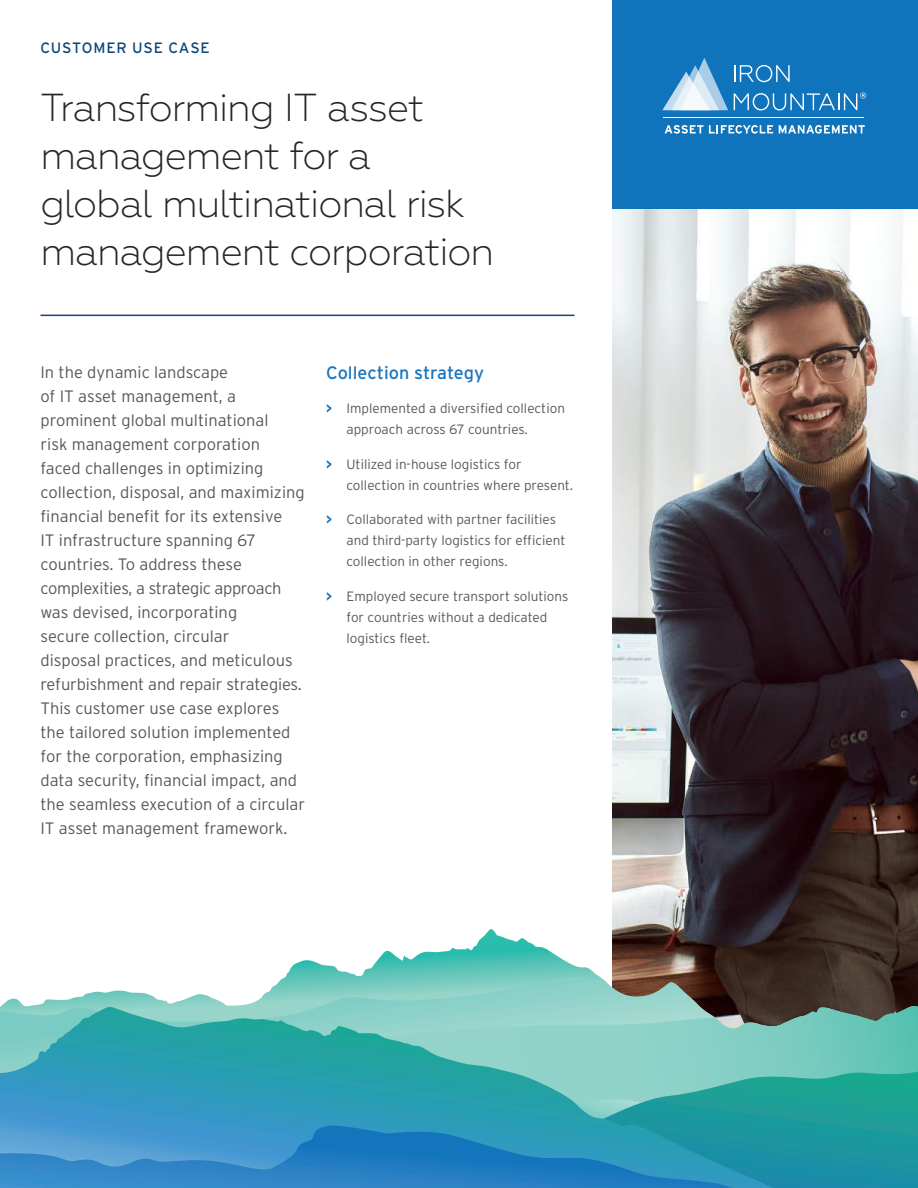
<style>
.page{position:relative;width:918px;height:1188px;background:#fff}
.page>*{position:absolute;margin:0;border:0;box-sizing:border-box;transform-origin:0 0}
.t1{font:300 39px/48px "Geometria";letter-spacing:-.025em;color:#262626}
.t2{font:18px "Interstate";color:#1b75bc}
.t3{font:300 16.5px/24px "Interstate";color:#57585a}
.t4{font:15px "Interstate";letter-spacing:.045em;color:#0d477c}
.t5{font:300 13.5px/21px "Interstate";color:#57585a}
.s1{font-weight:700;color:#1b75bc}
</style>
<div class="page">
<div style="left:612px;top:0;width:306px;height:1188px;background:#1074bc"></div>
<img style="left:612px;top:209px;width:306px;height:720px">
<svg style="left:662px;top:58px;width:66px;height:52px"></svg>
<svg style="left:734px;top:65px;width:56px;height:17px"></svg>
<svg style="left:734px;top:92px;width:132px;height:18px"></svg>
<svg style="left:665px;top:125px;width:108px;height:9px"></svg>
<svg style="left:779px;top:125px;width:86px;height:9px"></svg>
<hr style="left:663px;top:117px;width:201px;height:1px;background:#fff">
<svg style="left:285px;top:929px;width:633px;height:77px"></svg>
<svg style="left:0;top:977px;width:726px;height:30px"></svg>
<svg style="left:367px;top:1006px;width:551px;height:65px"></svg>
<svg style="left:774px;top:1071px;width:144px;height:117px"></svg>
<svg style="left:0;top:1007px;width:774px;height:181px"></svg>
<svg style="left:0;top:1126px;width:733px;height:62px"></svg>
<hr style="left:40px;top:315px;width:534px;height:1px;background:#0d477c">
<p class="t4" style="left:40px;top:39px;width:171px">CUSTOMER USE CASE</p>
<h1 class="t1" style="left:40px;top:83px;width:455px">Transforming IT asset management for a<br>global multinational risk management corporation</h1>
<p class="t3" style="left:40px;top:360px;width:266px">In the dynamic landscape<br>of IT asset management, a prominent global multinational<br>risk management corporation<br>faced challenges in optimizing collection, disposal, and maximizing financial benefit for its extensive<br>IT infrastructure spanning 67 countries. To address these complexities, a strategic approach was devised, incorporating<br>secure collection, circular<br>disposal practices, and meticulous refurbishment and repair strategies.<br>This customer use case explores the tailored solution implemented for the corporation, emphasizing data security, financial impact, and the seamless execution of a circular<br>IT asset management framework.</p>
<p class="t2" style="left:326px;top:362px;width:159px">Collection strategy</p>
<p class="t5" style="left:346px;top:398px;width:220px;text-indent:-20px"><span class="s1">&gt;</span> Implemented a diversified collection approach across 67 countries.</p>
<p class="t5" style="left:346px;top:453px;width:228px;text-indent:-20px"><span class="s1">&gt;</span> Utilized in-house logistics for collection in countries where present.</p>
<p class="t5" style="left:346px;top:509px;width:220px;text-indent:-20px"><span class="s1">&gt;</span> Collaborated with partner facilities and third-party logistics for efficient collection in other regions.</p>
<p class="t5" style="left:346px;top:585px;width:224px;text-indent:-20px"><span class="s1">&gt;</span> Employed secure transport solutions for countries without a dedicated logistics fleet.</p>
</div>
